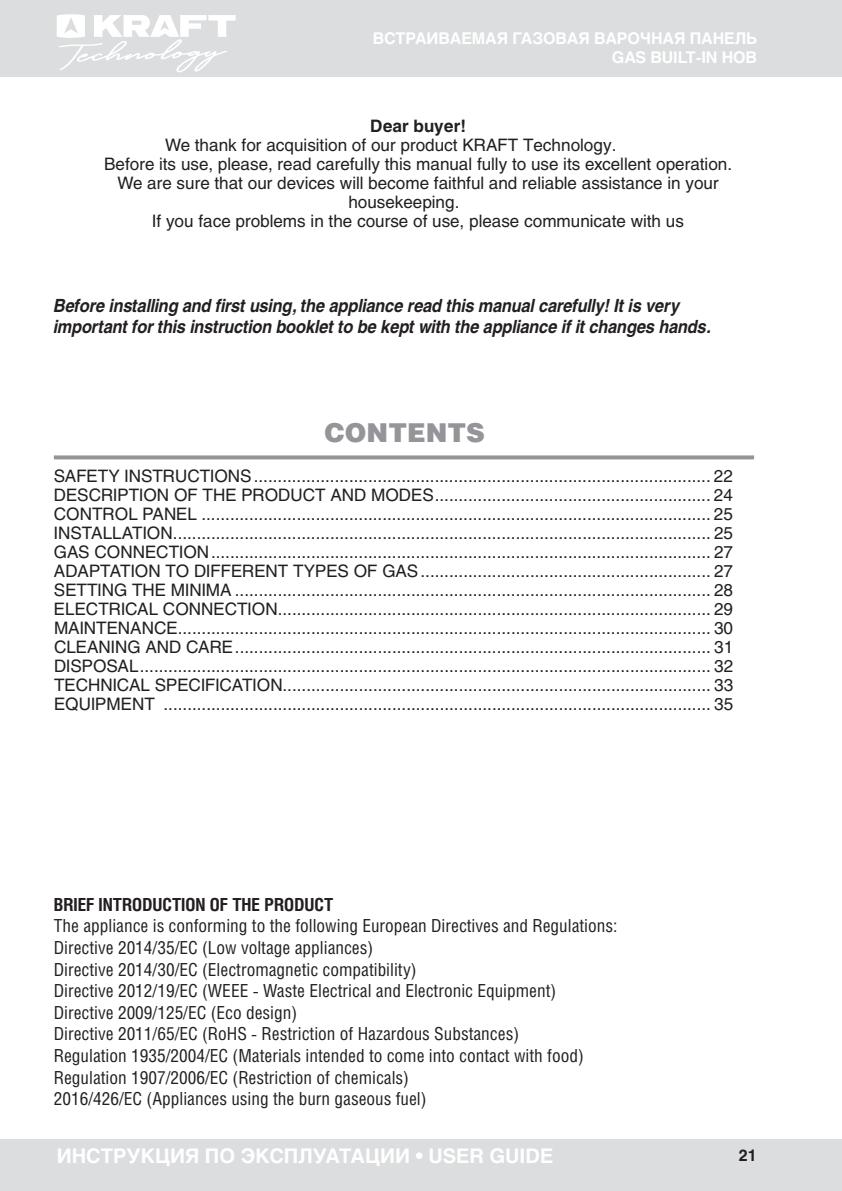
<style>
.page{position:relative;width:842px;height:1191px;background:#fff}
.page>*{position:absolute;margin:0;border:0;box-sizing:border-box;transform-origin:0 0}
.t1{font:900 26px "Helios";color:#939598}
.t2{font:700 20px "Helios";color:#fff}
.t3{font:18px/21.6px "Helios Cond";color:#231f20}
.t4{font:italic 700 18px/21.6px "Helios";letter-spacing:-.01em;color:#231f20;scale:.9 1}
.t5{font:700 18px "Helios Cond";color:#231f20}
.t6{font:17px/19px "Helios";color:#231f20;text-align:justify}
.t7{font:700 17px "Helios";color:#231f20}
.t8{font:700 16px/19.2px "Helios";letter-spacing:-.01em;color:#fff;text-align:right}
.t9{font:700 16px "Helios";color:#231f20}
</style>
<div class="page">
<div style="left:0;top:0;width:842px;height:77px;background:#dcdddf"></div>
<div style="left:0;top:1140px;width:842px;height:51px;background:#dcdddf"></div>
<svg style="left:57px;top:14px;width:179px;height:58px"></svg>
<svg style="left:54px;top:455px;width:700px;height:4px;fill:#939598"></svg>
<p class="t8" style="left:373px;top:29px;width:386px">ВСТРАИВАЕМАЯ ГАЗОВАЯ ВАРОЧНАЯ ПАНЕЛЬ<br>GAS BUILT-IN HOB</p>
<p class="t7" style="left:370px;top:116px;width:97px">Dear buyer!</p>
<p class="t6" style="left:165px;top:136px;width:453px">We thank for acquisition of our product KRAFT Technology.</p>
<p class="t6" style="left:104px;top:155px;width:630px">Before its use, please, read carefully this manual fully to use its excellent operation.</p>
<p class="t6" style="left:118px;top:174px;width:603px">We are sure that our devices will become faithful and reliable assistance in your</p>
<p class="t6" style="left:348px;top:193px;width:113px">housekeeping.</p>
<p class="t6" style="left:152px;top:212px;width:533px">If you face problems in the course of use, please communicate with us</p>
<p class="t4" style="left:54px;top:294px;width:732px">Before installing and first using, the appliance read this manual carefully! It is very important for this instruction booklet to be kept with the appliance if it changes hands.</p>
<h1 class="t1" style="left:324px;top:417px;width:162px">CONTENTS</h1>
<p class="t6" style="left:54px;top:466px;width:681px">SAFETY INSTRUCTIONS................................................................................................ 22<br>DESCRIPTION OF THE PRODUCT AND MODES.......................................................... 24<br>CONTROL PANEL ........................................................................................................... 25<br>INSTALLATION................................................................................................................. 25<br>GAS CONNECTION......................................................................................................... 27<br>ADAPTATION TO DIFFERENT TYPES OF GAS............................................................. 27<br>SETTING THE MINIMA .................................................................................................... 28<br>ELECTRICAL CONNECTION........................................................................................... 29<br>MAINTENANCE................................................................................................................ 30<br>CLEANING AND CARE.................................................................................................... 31<br>DISPOSAL........................................................................................................................ 32<br>TECHNICAL SPECIFICATION.......................................................................................... 33<br>EQUIPMENT ................................................................................................................... 35</p>
<p class="t5" style="left:54px;top:893px;width:281px">BRIEF INTRODUCTION OF THE PRODUCT</p>
<p class="t3" style="left:54px;top:914px;width:565px">The appliance is conforming to the following European Directives and Regulations:<br>Directive 2014/35/EC (Low voltage appliances)<br>Directive 2014/30/EC (Electromagnetic compatibility)<br>Directive 2012/19/EC (WEEE - Waste Electrical and Electronic Equipment)<br>Directive 2009/125/EC (Eco design)<br>Directive 2011/65/EC (RoHS - Restriction of Hazardous Substances)<br>Regulation 1935/2004/EC (Materials intended to come into contact with food)<br>Regulation 1907/2006/EC (Restriction of chemicals)<br>2016/426/EC (Appliances using the burn gaseous fuel)</p>
<p class="t2" style="left:57px;top:1143px;width:498px">ИНСТРУКЦИЯ ПО ЭКСПЛУАТАЦИИ • USER GUIDE</p>
<p class="t9" style="left:739px;top:1145px;width:19px">21</p>
</div>
